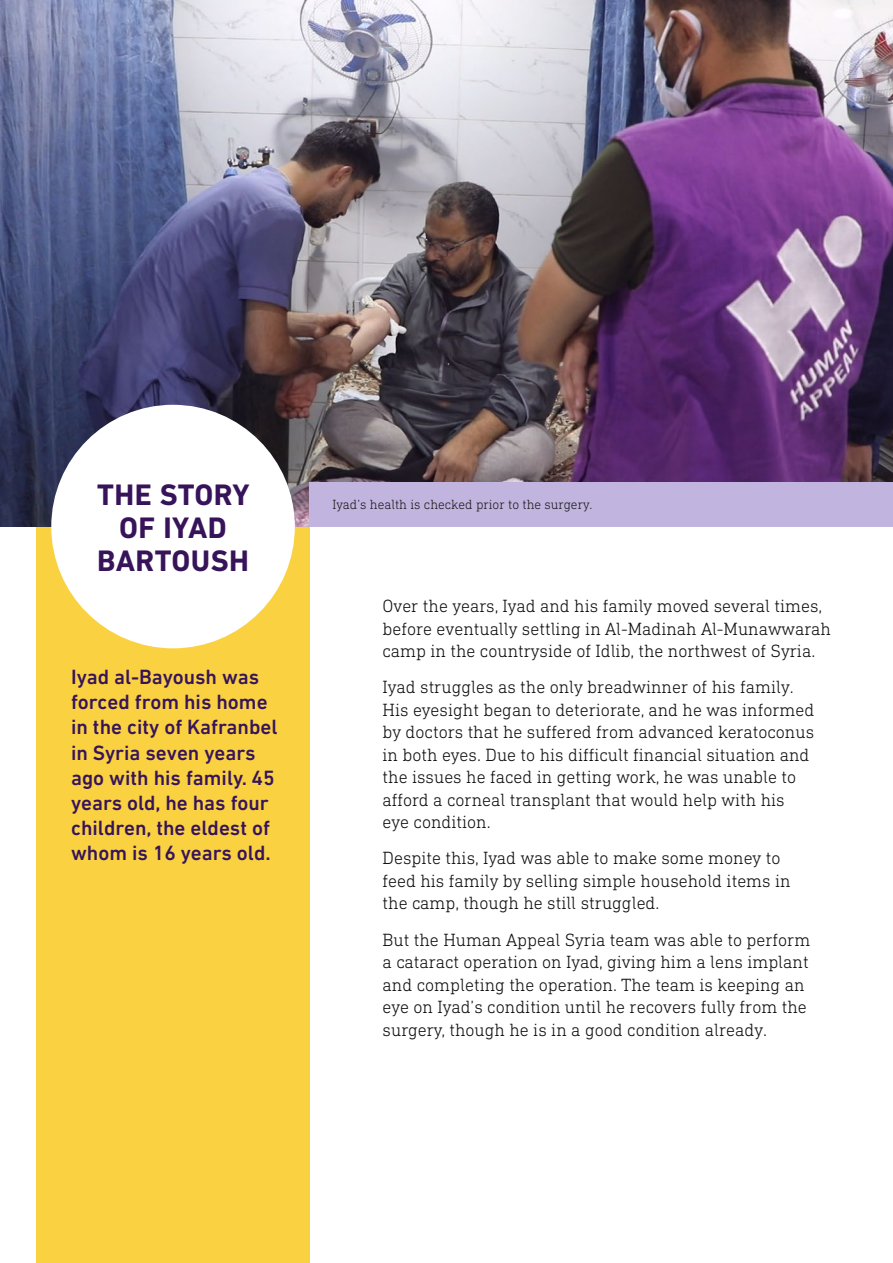
<style>
.page{position:relative;width:893px;height:1263px;background:#fff}
.page>*{position:absolute;margin:0;border:0;box-sizing:border-box;transform-origin:0 0}
.Heading{font:700 30.15px/32.7px "DIN Next LT Pro";letter-spacing:.015em;color:#37145a;text-align:center}
.Sub_Heading{font:500 21px/25.2px "DIN Next LT Pro";color:#37145a}
.BodyCopy{font:300 18px/22.5px "DIN Next Slab Pro";color:#0d0d0d}
.Sub_Heading-2{font:300 13.5px "DIN Next Slab Pro";color:#1a1a1a}
</style>
<div class="page">
<div style="left:36px;top:526px;width:274px;height:737px;background:#fad241"></div>
<img style="left:0;top:0;width:893px;height:526px">
<div style="left:310px;top:482px;width:583px;height:45px;background:#c1b4df"></div>
<div style="left:51px;top:405px;width:244px;height:243px;background:#fff;border-radius:50%"></div>
<p class="Heading" style="left:97px;top:478px;width:154px">THE STORY</p>
<p class="Heading" style="left:97px;top:511px;width:153px">OF IYAD<br>BARTOUSH</p>
<p class="Sub_Heading" style="left:71px;top:664px;width:208px">Iyad al-Bayoush was forced from his home in the city of Kafranbel in Syria seven years ago with his family. 45 years old, he has four children, the eldest of whom is 16 years old.</p>
<p class="Sub_Heading-2" style="left:332px;top:497px;width:262px">Iyad’s health is checked prior to the surgery.</p>
<p class="BodyCopy" style="left:383px;top:595px;width:450px">Over the years, Iyad and his family moved several times, before eventually settling in Al-Madinah Al-Munawwarah camp in the countryside of Idlib, the northwest of Syria.</p>
<p class="BodyCopy" style="left:383px;top:676px;width:433px">Iyad struggles as the only breadwinner of his family.<br>His eyesight began to deteriorate, and he was informed by doctors that he suffered from advanced keratoconus in both eyes. Due to his difficult financial situation and the issues he faced in getting work, he was unable to afford a corneal transplant that would help with his eye condition.</p>
<p class="BodyCopy" style="left:383px;top:847px;width:410px">Despite this, Iyad was able to make some money to feed his family by selling simple household items in the camp, though he still struggled.</p>
<p class="BodyCopy" style="left:383px;top:928px;width:429px">But the Human Appeal Syria team was able to perform a cataract operation on Iyad, giving him a lens implant and completing the operation. The team is keeping an eye on Iyad’s condition until he recovers fully from the surgery, though he is in a good condition already.</p>
</div>
